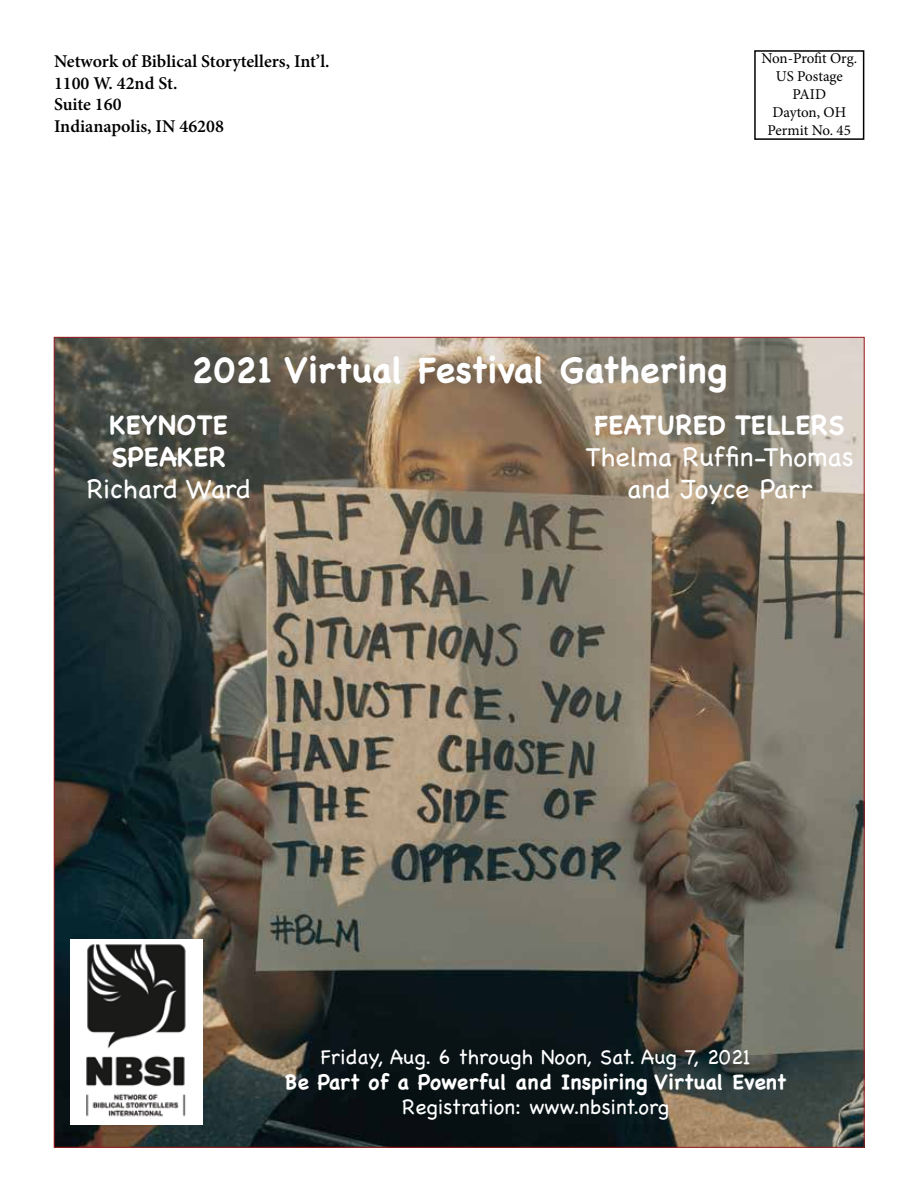
<style>
.page{position:relative;width:918px;height:1188px;background:#fff}
.page>*{position:absolute;margin:0;border:0;box-sizing:border-box;transform-origin:0 0}
.t1{font:700 36px "Chalkboard";color:#fff}
.t2{font:27px/32.4px "Chalkboard";color:#fff;text-align:center}
.t3{font:700 27px/32.4px "Chalkboard";color:#fff}
.t4{font:21px "Chalkboard";color:#fff}
.t5{font:700 21px "Chalkboard";color:#fff}
.t6{font:600 18px/21.6px "Minion Pro";color:#000}
.t7{font:15px/18px "Minion Pro";letter-spacing:-.005em;color:#000;text-align:center}
</style>
<div class="page">
<div style="left:754px;top:50px;width:110px;height:90px;border:2px solid #000"></div>
<img style="left:56px;top:339px;width:806px;height:807px">
<img style="left:70px;top:940px;width:132px;height:185px">
<p class="t6" style="left:54px;top:50px;width:277px">Network of Biblical Storytellers, Int’l.<br>1100 W. 42nd St.<br>Suite 160<br>Indianapolis, IN 46208</p>
<p class="t7" style="left:761px;top:49px;width:97px">Non-Profit Org.<br>US Postage<br>PAID<br>Dayton, OH<br>Permit No. 45</p>
<h1 class="t1" style="left:191px;top:349px;width:537px">2021 Virtual Festival Gathering</h1>
<h2 class="t3" style="left:109px;top:408px;width:120px">KEYNOTE<br>SPEAKER</h2>
<h2 class="t2" style="left:87px;top:473px;width:165px">Richard Ward</h2>
<h2 class="t3" style="left:594px;top:408px;width:252px">FEATURED TELLERS</h2>
<h2 class="t2" style="left:585px;top:441px;width:270px">Thelma Ruffin-Thomas and Joyce Parr</h2>
<p class="t4" style="left:321px;top:1044px;width:431px">Friday, Aug. 6 through Noon, Sat. Aug 7, 2021</p>
<p class="t5" style="left:285px;top:1070px;width:503px">Be Part of a Powerful and Inspiring Virtual Event</p>
<p class="t4" style="left:402px;top:1095px;width:268px">Registration: www.nbsint.org</p>
</div>
